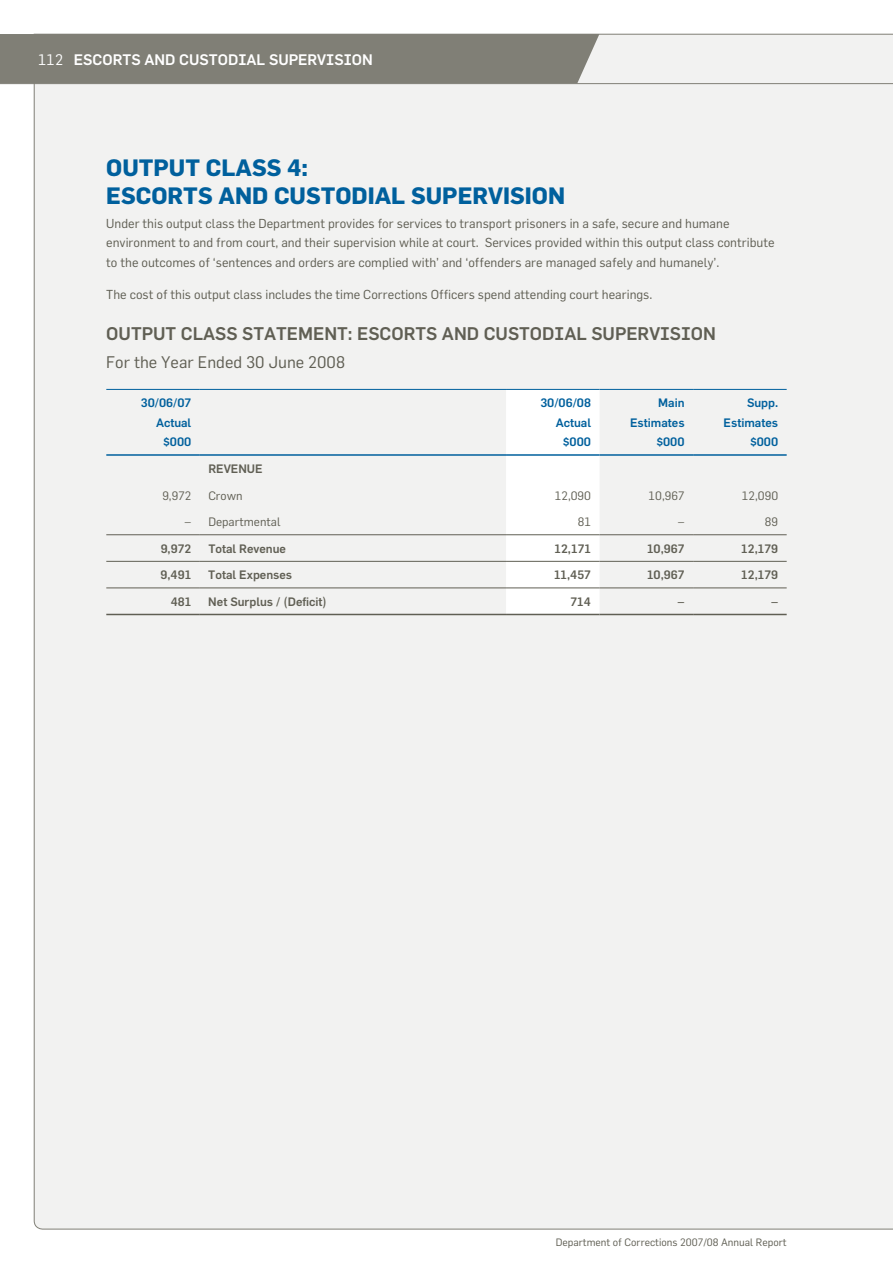
<style>
.page{position:relative;width:893px;height:1263px;background:#fff}
.page>*{position:absolute;margin:0;border:0;box-sizing:border-box;transform-origin:0 0}
.t1{font:700 23.25px/27.9px "Flama Maori";color:#00609d}
.t2{font:500 18px "Flama Maori";color:#605f54}
.t3{font:16.5px "Flama Maori";color:#605f54}
.t4{font:500 15px "Flama";color:#fff}
.t5{font:15px "Flama";color:#fff}
.t6{font:12.75px/19.5px "Flama Maori";color:#605f54}
.t7{font:500 12px "Flama Maori";color:#605f54}
.t8{font:500 12px/19.5px "Flama Maori";color:#00609d;text-align:right}
.t9{font:12px "Flama Maori";color:#605f54}
.t10{font:10.5px "Flama Maori";color:#605f54}
.s1{font-weight:500}
</style>
<div class="page">
<hr style="left:0;top:83px;width:893px;height:1px;background:#807f76">
<div style="left:34px;top:34px;width:858px;height:1195px;background:#f2f2f1"></div>
<div style="left:0;top:34px;width:599px;height:49px;background:#807f76"></div>
<svg style="left:892px;top:34px;width:1px;height:1195px"></svg>
<p class="t5" style="left:38px;top:50px;width:46px">112 <span class="s1">ESC</span></p>
<p class="t4" style="left:102px;top:50px;width:272px">ORTS AND CUSTODIAL SUPERVISION</p>
<h1 class="t1" style="left:106px;top:153px;width:460px">OUTPUT CLASS 4:<br>ESCORTS AND CUSTODIAL SUPERVISION</h1>
<p class="t6" style="left:106px;top:213px;width:670px">Under this output class the Department provides for services to transport prisoners in a safe, secure and humane environment to and from court, and their supervision while at court. Services provided within this output class contribute to the outcomes of ‘sentences and orders are complied with’ and ‘offenders are managed safely and humanely’.</p>
<p class="t6" style="left:106px;top:284px;width:548px">The cost of this output class includes the time Corrections Officers spend attending court hearings.</p>
<h2 class="t2" style="left:106px;top:322px;width:611px">OUTPUT CLASS STATEMENT: escorts and custodial supervision</h2>
<p class="t3" style="left:106px;top:352px;width:240px">For the Year Ended 30 June 2008</p>
<p class="t8" style="left:141px;top:393px;width:52px">30/06/07<br>Actual $000</p>
<p class="t8" style="left:540px;top:393px;width:52px">30/06/08<br>Actual $000</p>
<p class="t8" style="left:630px;top:393px;width:56px">Main<br>Estimates $000</p>
<p class="t8" style="left:724px;top:393px;width:56px">Supp.<br>Estimates $000</p>
<p class="t7" style="left:208px;top:461px;width:32px">REVENUE</p>
<p class="t9" style="left:162px;top:488px;width:30px">9,972</p>
<p class="t9" style="left:208px;top:488px;width:36px">Crown</p>
<p class="t9" style="left:555px;top:488px;width:38px">12,090</p>
<p class="t9" style="left:649px;top:488px;width:38px">10,967</p>
<p class="t9" style="left:742px;top:488px;width:38px">12,090</p>
<p class="t9" style="left:185px;top:515px;width:98px">– Departmental</p>
<p class="t9" style="left:578px;top:515px;width:15px">81</p>
<p class="t9" style="left:678px;top:515px;width:8px">–</p>
<p class="t9" style="left:765px;top:515px;width:15px">89</p>
<p class="t7" style="left:161px;top:541px;width:32px">9,972</p>
<p class="t7" style="left:208px;top:541px;width:79px">Total Revenue</p>
<p class="t7" style="left:554px;top:541px;width:38px">12,171</p>
<p class="t7" style="left:647px;top:541px;width:39px">10,967</p>
<p class="t7" style="left:741px;top:541px;width:38px">12,179</p>
<p class="t7" style="left:161px;top:568px;width:32px">9,491</p>
<p class="t7" style="left:208px;top:568px;width:85px">Total Expenses</p>
<p class="t7" style="left:554px;top:568px;width:39px">11,457</p>
<p class="t7" style="left:647px;top:568px;width:39px">10,967</p>
<p class="t7" style="left:741px;top:568px;width:38px">12,179</p>
<p class="t7" style="left:171px;top:594px;width:22px">481</p>
<p class="t7" style="left:208px;top:594px;width:120px">Net Surplus / (Deficit)</p>
<p class="t7" style="left:571px;top:594px;width:22px">714</p>
<p class="t7" style="left:677px;top:594px;width:9px">–</p>
<p class="t7" style="left:771px;top:594px;width:9px">–</p>
<p class="t10" style="left:556px;top:1236px;width:232px">Department of Corrections 2007/08 Annual Report</p>
</div>
